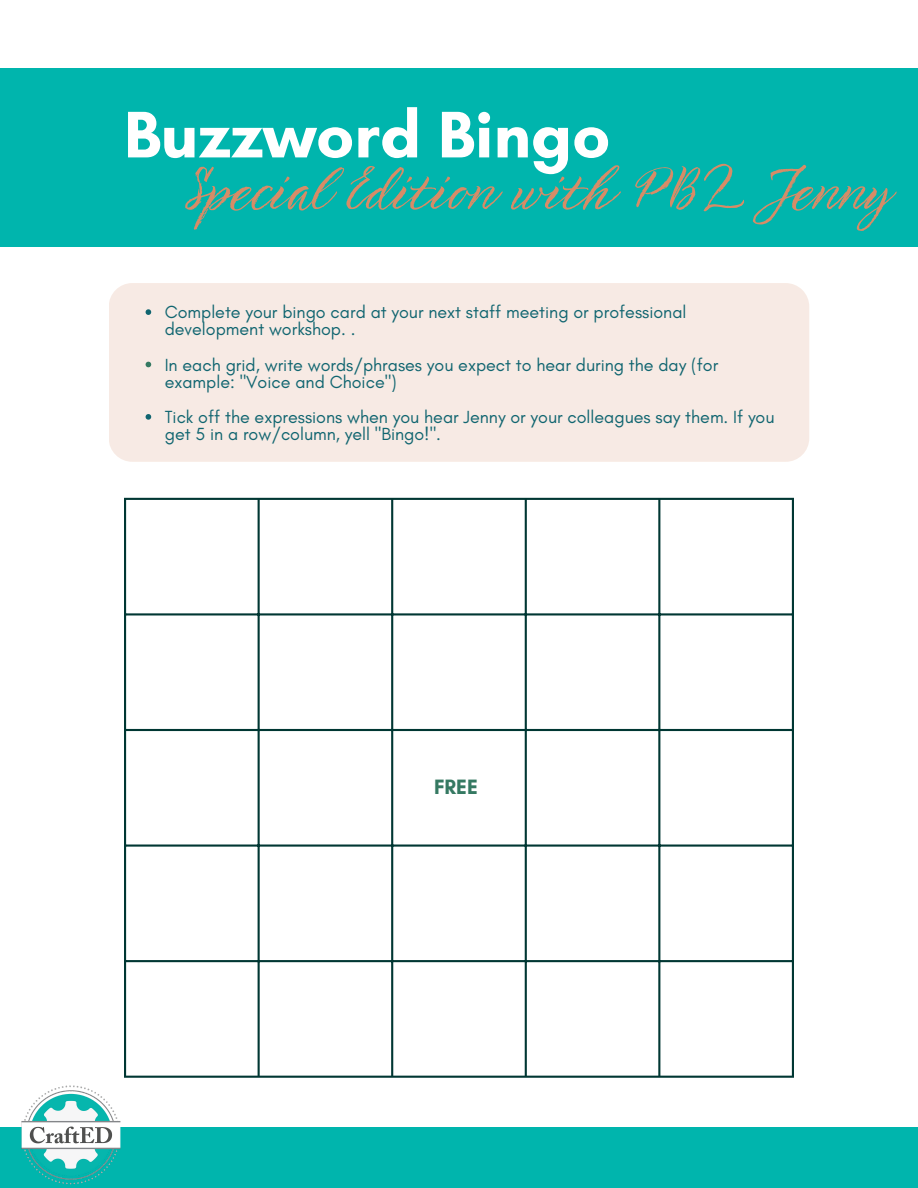
<style>
.page{position:relative;width:918px;height:1188px;background:#fff}
.page>*{position:absolute;margin:0;border:0;box-sizing:border-box;transform-origin:0 0}
.t1{font:67.05px "TT Berlinerins Script";color:#d68c67}
.t2{font:700 67.05px "Glacial Indifference";color:#fff}
.t3{font:700 21.15px "Glacial Indifference";color:#357962}
.t4{font:17.85px/16.8px "Glacial Indifference";color:#106570}
</style>
<div class="page">
<hr style="left:124px;top:500px;width:2px;height:576px;background:#003733">
<hr style="left:258px;top:500px;width:2px;height:576px;background:#003733">
<hr style="left:391px;top:500px;width:2px;height:576px;background:#003733">
<hr style="left:525px;top:500px;width:2px;height:576px;background:#003733">
<hr style="left:658px;top:500px;width:2px;height:576px;background:#003733">
<hr style="left:792px;top:500px;width:2px;height:576px;background:#003733">
<hr style="left:124px;top:498px;width:670px;height:2px;background:#003733">
<hr style="left:124px;top:613px;width:670px;height:2px;background:#003733">
<hr style="left:124px;top:729px;width:670px;height:2px;background:#003733">
<hr style="left:124px;top:845px;width:670px;height:2px;background:#003733">
<hr style="left:124px;top:960px;width:670px;height:2px;background:#003733">
<hr style="left:124px;top:1076px;width:670px;height:2px;background:#003733">
<div style="left:0;top:68px;width:918px;height:179px;background:#00b5ad"></div>
<div style="left:0;top:1127px;width:918px;height:61px;background:#00b5ad"></div>
<div style="left:109px;top:283px;width:700px;height:179px;background:#f7eae4"></div>
<img style="left:21px;top:1085px;width:100px;height:100px">
<svg style="left:146px;top:309px;width:5px;height:6px"></svg>
<svg style="left:146px;top:362px;width:5px;height:5px"></svg>
<svg style="left:146px;top:414px;width:5px;height:6px"></svg>
<p class="t2" style="left:124px;top:94px;width:488px">Buzzword Bingo</p>
<p class="t1" style="left:185px;top:147px;width:707px">Special Edition with PBL Jenny</p>
<p class="t4" style="left:165px;top:304px;width:523px">Complete your bingo card at your next staff meeting or professional development workshop. .</p>
<p class="t4" style="left:165px;top:356px;width:555px">In each grid, write words/phrases you expect to hear during the day (for example: "Voice and Choice")</p>
<p class="t4" style="left:165px;top:408px;width:611px">Tick off the expressions when you hear Jenny or your colleagues say them. If you get 5 in a row/column, yell "Bingo!".</p>
<p class="t3" style="left:434px;top:774px;width:46px">FREE</p>
</div>
